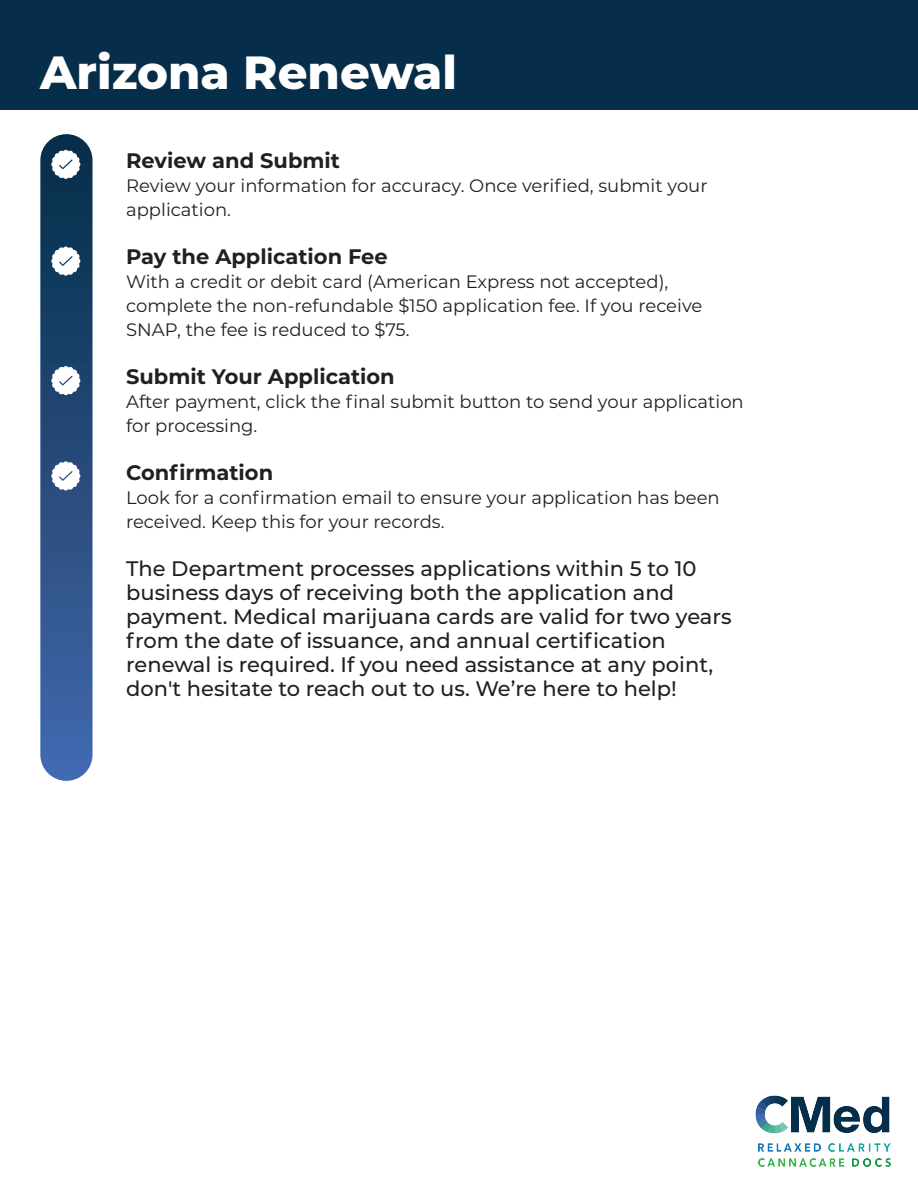
<style>
.page{position:relative;width:918px;height:1188px;background:#fff}
.page>*{position:absolute;margin:0;border:0;box-sizing:border-box;transform-origin:0 0}
.t1{font:800 46.5px "Montserrat";color:#fff}
.t2{font:500 21px/24px "Montserrat";color:#231f20}
.t3{font:700 21px "Montserrat";color:#231f20}
.t4{font:18px/24px "Montserrat";color:#231f20}
</style>
<div class="page">
<div style="left:40px;top:134px;width:53px;height:647px;background:linear-gradient(to bottom,#052d46,#4469ae);border-radius:26px"></div>
<img style="left:755px;top:1095px;width:135px;height:39px">
<img style="left:758px;top:1143px;width:132px;height:9px">
<img style="left:758px;top:1158px;width:132px;height:8px">
<div style="left:0;top:0;width:918px;height:110px;background:#062d49"></div>
<svg style="left:51px;top:150px;width:29px;height:29px"></svg>
<svg style="left:51px;top:247px;width:29px;height:29px"></svg>
<svg style="left:51px;top:366px;width:29px;height:29px"></svg>
<svg style="left:51px;top:461px;width:29px;height:29px"></svg>
<h1 class="t1" style="left:40px;top:38px;width:418px">Arizona Renewal</h1>
<p class="t3" style="left:126px;top:146px;width:215px">Review and Submit</p>
<p class="t4" style="left:126px;top:173px;width:583px">Review your information for accuracy. Once verified, submit your application.</p>
<p class="t3" style="left:126px;top:242px;width:263px">Pay the Application Fee</p>
<p class="t4" style="left:126px;top:269px;width:578px">With a credit or debit card (American Express not accepted), complete the non-refundable $150 application fee. If you receive<br>SNAP, the fee is reduced to $75.</p>
<p class="t3" style="left:126px;top:362px;width:270px">Submit Your Application</p>
<p class="t4" style="left:126px;top:389px;width:619px">After payment, click the final submit button to send your application for processing.</p>
<p class="t3" style="left:126px;top:458px;width:149px">Confirmation</p>
<p class="t4" style="left:126px;top:485px;width:595px">Look for a confirmation email to ensure your application has been received. Keep this for your records.</p>
<p class="t2" style="left:126px;top:556px;width:607px">The Department processes applications within 5 to 10 business days of receiving both the application and payment. Medical marijuana cards are valid for two years from the date of issuance, and annual certification renewal is required. If you need assistance at any point, don't hesitate to reach out to us. We’re here to help!</p>
</div>
